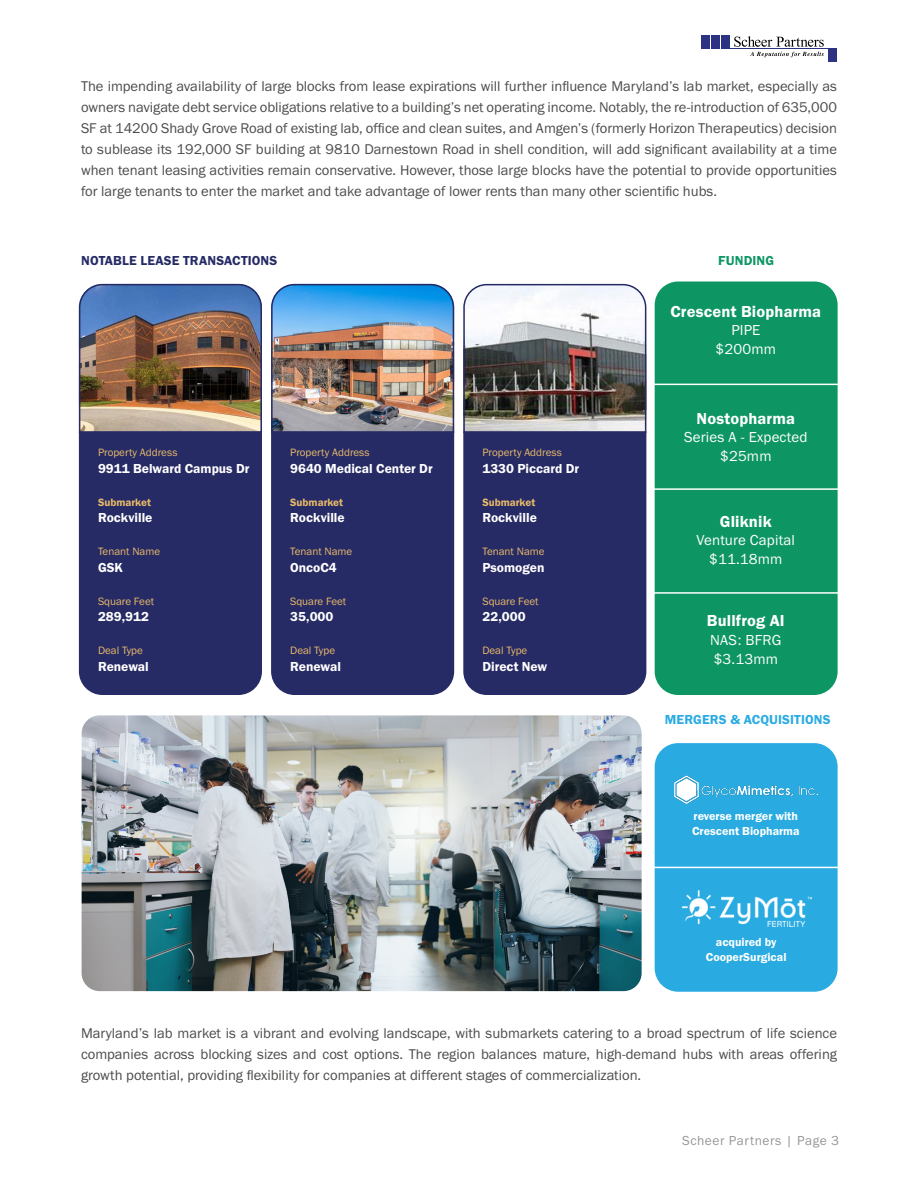
<style>
.page{position:relative;width:918px;height:1188px;background:#fff}
.page>*{position:absolute;margin:0;border:0;box-sizing:border-box;transform-origin:0 0}
.Subhead{font:16.5px "Franklin Gothic URW Dem";letter-spacing:.01em;color:#fff}
.Subhead-2{font:15px "Franklin Gothic URW Boo";letter-spacing:.01em;color:#fff}
.t1{font:14.7px/21px "Franklin Gothic URW Boo";color:#4b4b4a;text-align:justify}
.Inset_Text{font:13.5px "Franklin Gothic URW Dem";color:#fff}
.Subhead-3{font:13.5px "Franklin Gothic URW Dem";letter-spacing:.01em;color:#262a65}
.Subhead-4{font:13.5px "Franklin Gothic URW Dem";letter-spacing:.01em;color:#29abe2}
.t2{font:13.5px "Franklin Gothic URW Boo";letter-spacing:.04em;color:#605d5c}
.Subhead-5{font:13.5px "Franklin Gothic URW Dem";letter-spacing:.01em;color:#0d9664}
.t3{font:12px "Franklin Gothic URW Dem";color:#fff}
.Inset_Head{font:11.1px "Franklin Gothic URW Boo";color:#eabb69}
.Inset_Text-2{font:11.1px "Franklin Gothic URW Dem";color:#eabb69}
</style>
<div class="page">
<div style="left:655px;top:281px;width:183px;height:414px;background:#0d9664;border-radius:24px"></div>
<div style="left:655px;top:743px;width:183px;height:249px;background:#29abe2;border-radius:24px"></div>
<div style="left:711px;top:35px;width:9px;height:14px;background:#2b3382"></div>
<div style="left:721px;top:35px;width:8px;height:14px;background:#2b3382"></div>
<div style="left:702px;top:35px;width:8px;height:14px;background:#2b3382"></div>
<svg style="left:734px;top:36px;width:90px;height:21px"></svg>
<div style="left:829px;top:48px;width:8px;height:13px;background:#2b3382"></div>
<hr style="left:729px;top:48px;width:108px;height:1px;background:#2b3382">
<img style="left:78px;top:283px;width:184px;height:148px">
<div style="left:78px;top:431px;width:184px;height:264px;background:#262a65"></div>
<img style="left:271px;top:283px;width:184px;height:148px">
<div style="left:271px;top:431px;width:184px;height:264px;background:#262a65"></div>
<img style="left:463px;top:283px;width:184px;height:148px">
<div style="left:463px;top:431px;width:184px;height:264px;background:#262a65"></div>
<hr style="left:653px;top:384px;width:190px;height:1px;background:#fff">
<hr style="left:653px;top:488px;width:190px;height:2px;background:#fff">
<hr style="left:653px;top:867px;width:190px;height:1px;background:#fff">
<hr style="left:653px;top:592px;width:190px;height:2px;background:#fff">
<img style="left:82px;top:715px;width:560px;height:276px">
<img style="left:683px;top:890px;width:129px;height:37px">
<img style="left:675px;top:775px;width:143px;height:28px">
<p class="t1" style="left:81px;top:75px;width:758px">The impending availability of large blocks from lease expirations will further influence Maryland’s lab market, especially as owners navigate debt service obligations relative to a building’s net operating income. Notably, the re-introduction of 635,000<br>SF at 14200 Shady Grove Road of existing lab, office and clean suites, and Amgen’s (formerly Horizon Therapeutics) decision to sublease its 192,000 SF building at 9810 Darnestown Road in shell condition, will add significant availability at a time when tenant leasing activities remain conservative. However, those large blocks have the potential to provide opportunities for large tenants to enter the market and take advantage of lower rents than many other scientific hubs.</p>
<p class="Subhead-3" style="left:81px;top:252px;width:198px">NOTABLE LEASE TRANSACTIONS</p>
<p class="Inset_Head" style="left:98px;top:446px;width:81px">Property Address</p>
<p class="Inset_Text" style="left:98px;top:460px;width:153px">9911 Belward Campus Dr</p>
<p class="Inset_Text-2" style="left:98px;top:495px;width:54px">Submarket</p>
<p class="Inset_Text" style="left:98px;top:509px;width:56px">Rockville</p>
<p class="Inset_Head" style="left:98px;top:545px;width:64px">Tenant Name</p>
<p class="Inset_Text" style="left:98px;top:559px;width:27px">GSK</p>
<p class="Inset_Head" style="left:98px;top:594px;width:58px">Square Feet</p>
<p class="Inset_Text" style="left:98px;top:608px;width:52px">289,912</p>
<p class="Inset_Head" style="left:98px;top:644px;width:46px">Deal Type</p>
<p class="Inset_Text" style="left:98px;top:658px;width:52px">Renewal</p>
<p class="Inset_Head" style="left:290px;top:446px;width:81px">Property Address</p>
<p class="Inset_Text" style="left:290px;top:460px;width:144px">9640 Medical Center Dr</p>
<p class="Inset_Text-2" style="left:290px;top:495px;width:54px">Submarket</p>
<p class="Inset_Text" style="left:290px;top:509px;width:56px">Rockville</p>
<p class="Inset_Head" style="left:290px;top:545px;width:64px">Tenant Name</p>
<p class="Inset_Text" style="left:290px;top:559px;width:48px">OncoC4</p>
<p class="Inset_Head" style="left:290px;top:594px;width:58px">Square Feet</p>
<p class="Inset_Text" style="left:290px;top:608px;width:45px">35,000</p>
<p class="Inset_Head" style="left:290px;top:644px;width:46px">Deal Type</p>
<p class="Inset_Text" style="left:290px;top:658px;width:52px">Renewal</p>
<p class="Inset_Head" style="left:482px;top:446px;width:81px">Property Address</p>
<p class="Inset_Text" style="left:482px;top:460px;width:98px">1330 Piccard Dr</p>
<p class="Inset_Text-2" style="left:482px;top:495px;width:54px">Submarket</p>
<p class="Inset_Text" style="left:482px;top:509px;width:56px">Rockville</p>
<p class="Inset_Head" style="left:482px;top:545px;width:64px">Tenant Name</p>
<p class="Inset_Text" style="left:482px;top:559px;width:63px">Psomogen</p>
<p class="Inset_Head" style="left:482px;top:594px;width:58px">Square Feet</p>
<p class="Inset_Text" style="left:482px;top:608px;width:45px">22,000</p>
<p class="Inset_Head" style="left:482px;top:644px;width:46px">Deal Type</p>
<p class="Inset_Text" style="left:482px;top:658px;width:66px">Direct New</p>
<p class="Subhead-5" style="left:718px;top:252px;width:57px">FUNDING</p>
<p class="Subhead" style="left:670px;top:301px;width:152px">Crescent Biopharma</p>
<p class="Subhead-2" style="left:731px;top:321px;width:30px">PIPE</p>
<p class="Subhead-2" style="left:716px;top:339px;width:62px">$200mm</p>
<p class="Subhead" style="left:697px;top:408px;width:100px">Nostopharma</p>
<p class="Subhead-2" style="left:684px;top:428px;width:125px">Series A - Expected</p>
<p class="Subhead-2" style="left:720px;top:447px;width:53px">$25mm</p>
<p class="Subhead" style="left:720px;top:511px;width:53px">Gliknik</p>
<p class="Subhead-2" style="left:697px;top:531px;width:100px">Venture Capital</p>
<p class="Subhead-2" style="left:709px;top:549px;width:75px">$11.18mm</p>
<p class="Subhead" style="left:707px;top:611px;width:79px">Bullfrog AI</p>
<p class="Subhead-2" style="left:710px;top:631px;width:73px">NAS: BFRG</p>
<p class="Subhead-2" style="left:714px;top:649px;width:66px">$3.13mm</p>
<p class="Subhead-4" style="left:665px;top:712px;width:167px">MERGERS &amp; ACQUISITIONS</p>
<p class="t3" style="left:694px;top:809px;width:106px">reverse merger with</p>
<p class="t3" style="left:692px;top:824px;width:109px">Crescent Biopharma</p>
<p class="t3" style="left:716px;top:935px;width:62px">acquired by</p>
<p class="t3" style="left:706px;top:950px;width:82px">CooperSurgical</p>
<p class="t1" style="left:81px;top:1022px;width:758px">Maryland’s lab market is a vibrant and evolving landscape, with submarkets catering to a broad spectrum of life science companies across blocking sizes and cost options. The region balances mature, high-demand hubs with areas offering growth potential, providing flexibility for companies at different stages of commercialization.</p>
<p class="t2" style="left:682px;top:1132px;width:158px">Scheer Partners | Page 3</p>
</div>
